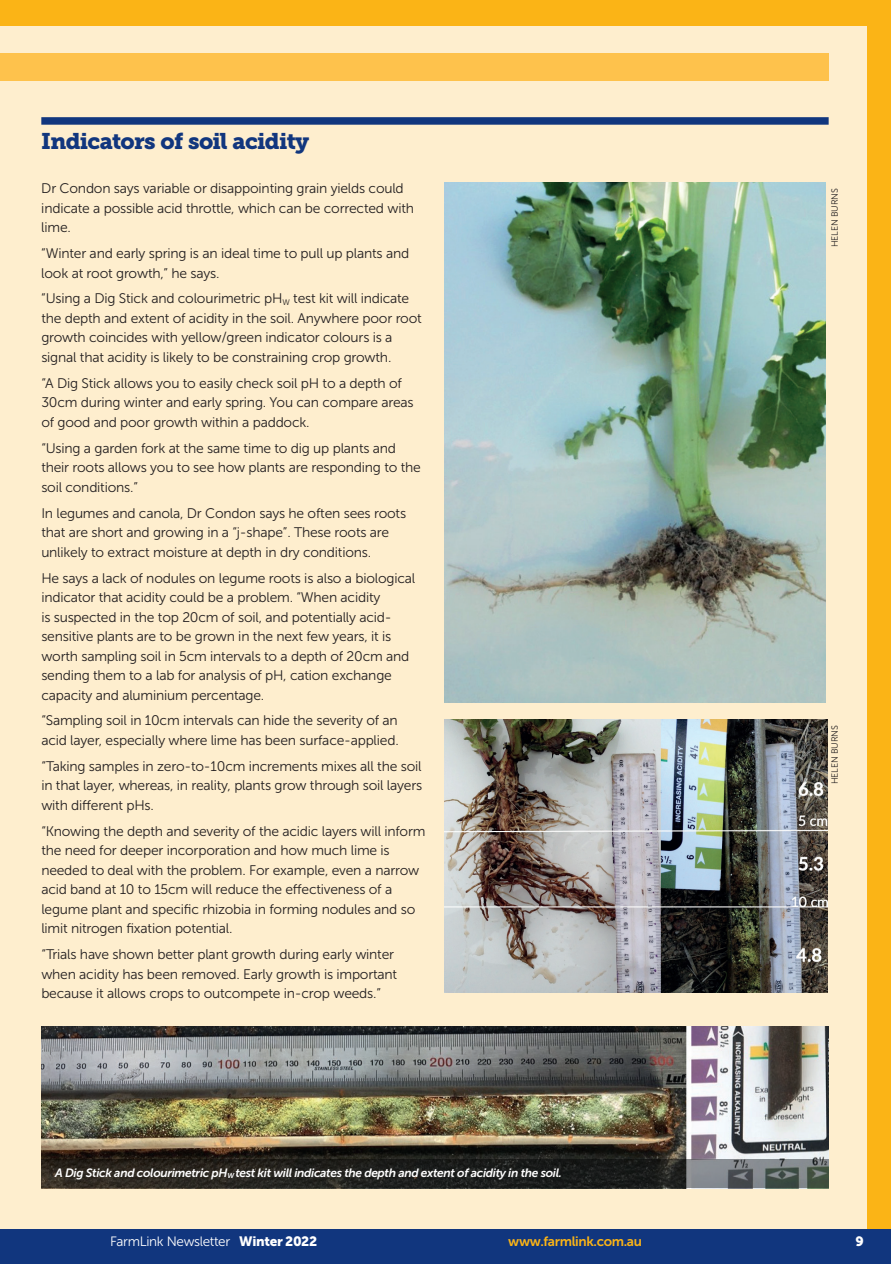
<style>
.page{position:relative;width:891px;height:1264px;background:#fff}
.page>*{position:absolute;margin:0;border:0;box-sizing:border-box;transform-origin:0 0}
.t1{font:22.5px "Museo Slab 900";letter-spacing:-.03em;color:#11367e}
.t2{font:13.8px/19.5px "Museo Sans 300";letter-spacing:-.015em;color:#231f20}
.t3{font:13.5px "Museo Sans 300";letter-spacing:-.025em;color:#fff}
.t4{font:13.5px "Museo Sans 700";letter-spacing:-.025em;color:#fbb416}
.t5{font:13.5px "Museo Sans 900";color:#fff}
.t6{font:italic 12px "Museo Sans 700";letter-spacing:-.03em;color:#fff}
.t7{font:9px "Museo Sans 300";letter-spacing:-.015em;color:#231f20}
.s1{font-family:"Museo Sans 900"}
</style>
<div class="page">
<div style="left:0;top:0;width:888px;height:1242px;background:#feeece"></div>
<div style="left:0;top:53px;width:828px;height:27px;background:#fec24c"></div>
<div style="left:0;top:0;width:890px;height:25px;background:#fbb416"></div>
<div style="left:866px;top:0;width:24px;height:1233px;background:#fbb416"></div>
<div style="left:0;top:1229px;width:890px;height:34px;background:#11367e"></div>
<div style="left:41px;top:117px;width:787px;height:8px;background:#11367e"></div>
<img style="left:444px;top:183px;width:381px;height:519px">
<img style="left:444px;top:719px;width:383px;height:273px">
<img style="left:41px;top:1026px;width:787px;height:162px">
<svg style="left:41px;top:1159px;width:787px;height:28px;background:#2f302d"></svg>
<h1 class="t1" style="left:41px;top:128px;width:269px">Indicators of soil acidity</h1>
<p class="t2" style="left:41px;top:179px;width:374px">Dr Condon says variable or disappointing grain yields could indicate a possible acid throttle, which can be corrected with lime.</p>
<p class="t2" style="left:41px;top:243px;width:369px">“Winter and early spring is an ideal time to pull up plants and look at root growth,” he says.</p>
<p class="t2" style="left:41px;top:289px;width:382px">“Using a Dig Stick and colourimetric pH<sub>W</sub> test kit will indicate the depth and extent of acidity in the soil. Anywhere poor root growth coincides with yellow/green indicator colours is a signal that acidity is likely to be constraining crop growth.</p>
<p class="t2" style="left:41px;top:373px;width:374px">“A Dig Stick allows you to easily check soil pH to a depth of<br>30cm during winter and early spring. You can compare areas of good and poor growth within a paddock.</p>
<p class="t2" style="left:41px;top:438px;width:381px">“Using a garden fork at the same time to dig up plants and their roots allows you to see how plants are responding to the soil conditions.”</p>
<p class="t2" style="left:41px;top:503px;width:366px">In legumes and canola, Dr Condon says he often sees roots that are short and growing in a “j-shape”. These roots are unlikely to extract moisture at depth in dry conditions.</p>
<p class="t2" style="left:41px;top:568px;width:375px">He says a lack of nodules on legume roots is also a biological indicator that acidity could be a problem. “When acidity<br>is suspected in the top 20cm of soil, and potentially acid&shy;sensitive plants are to be grown in the next few years, it is worth sampling soil in 5cm intervals to a depth of 20cm and sending them to a lab for analysis of pH, cation exchange capacity and aluminium percentage.</p>
<p class="t2" style="left:41px;top:711px;width:359px">“Sampling soil in 10cm intervals can hide the severity of an acid layer, especially where lime has been surface-applied.</p>
<p class="t2" style="left:41px;top:756px;width:382px;text-align:justify">“Taking samples in zero-to-10cm increments mixes all the soil in that layer, whereas, in reality, plants grow through soil layers with different pHs.</p>
<p class="t2" style="left:41px;top:821px;width:385px">“Knowing the depth and severity of the acidic layers will inform the need for deeper incorporation and how much lime is needed to deal with the problem. For example, even a narrow acid band at 10 to 15cm will reduce the effectiveness of a legume plant and specific rhizobia in forming nodules and so limit nitrogen fixation potential.</p>
<p class="t2" style="left:41px;top:944px;width:357px">“Trials have shown better plant growth during early winter when acidity has been removed. Early growth is important because it allows crops to outcompete in-crop weeds.”</p>
<p class="t6" style="left:55px;top:1165px;width:508px">A Dig Stick and colourimetric pH<sub>W</sub> test kit will indicates the depth and extent of acidity in the soil.</p>
<p class="t7" style="left:829px;top:247px;width:60px;rotate:-90deg">HELEN BURNS</p>
<p class="t7" style="left:829px;top:784px;width:60px;rotate:-90deg">HELEN BURNS</p>
<p class="t3" style="left:110px;top:1233px;width:208px">FarmLink Newsletter <span class="s1">Winter 2022</span></p>
<p class="t4" style="left:508px;top:1233px;width:135px">www.farmlink.com.au</p>
<p class="t5" style="left:855px;top:1233px;width:10px">9</p>
</div>
